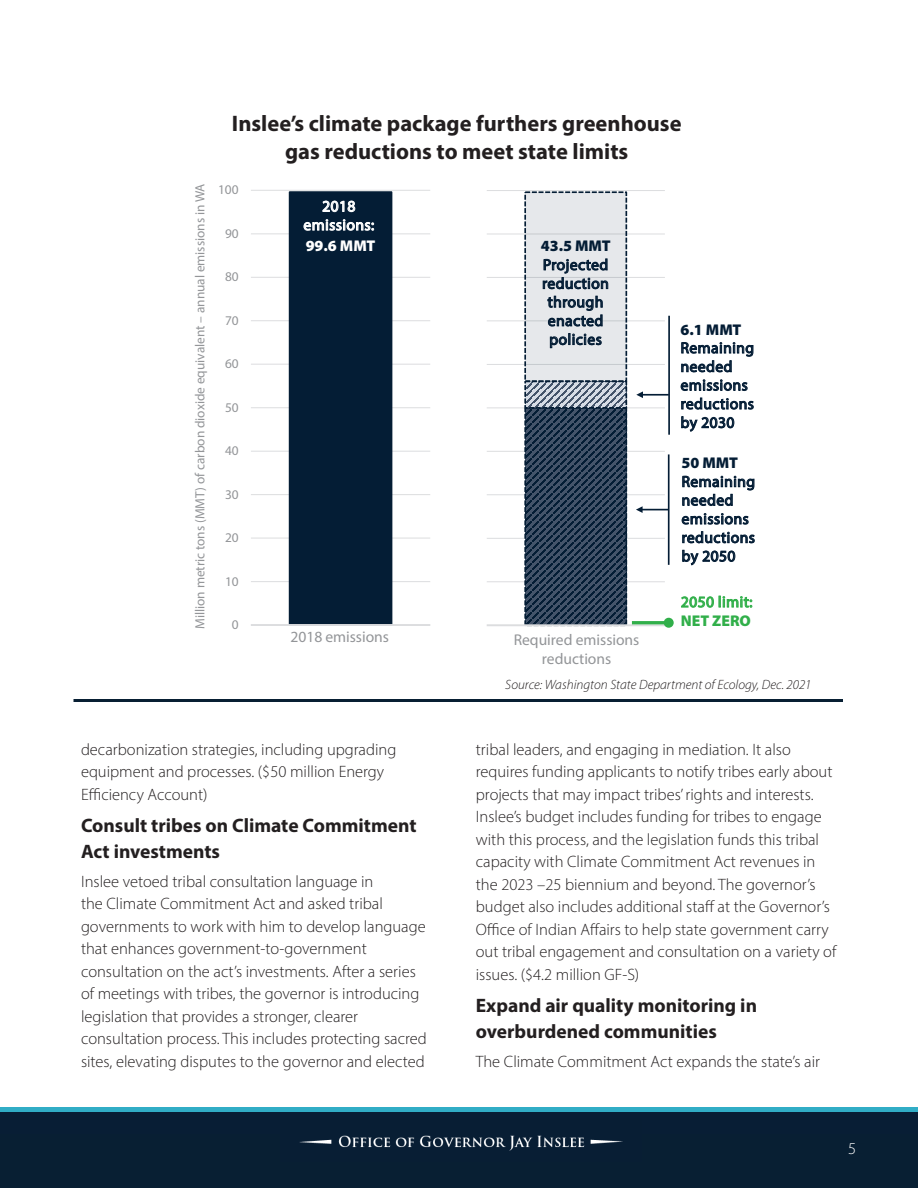
<style>
.page{position:relative;width:918px;height:1188px;background:#fff}
.page>*{position:absolute;margin:0;border:0;box-sizing:border-box;transform-origin:0 0}
.t1{font:700 22.5px/28.5px "Myriad Pro";color:#231f20;text-align:center}
.Heading_1{font:700 19.5px/25.5px "Myriad Pro";color:#231f20}
.Body_text{font:300 16.5px/22.5px "Myriad Pro";color:#231f20}
.t2{font:300 16.5px "Myriad Pro";color:#fff}
.t3{font:15.6px/18.6px "Myriad Pro";letter-spacing:.03em;color:#041d35}
.t4{font:15.6px/18.6px "Myriad Pro";color:#939598;text-align:center}
.t5{font:15.6px/18.8px "Myriad Pro";letter-spacing:.03em;color:#31af4a}
.t6{font:15.6px/18.6px "Myriad Pro";letter-spacing:.025em;color:#fff;text-align:center}
.t7{font:900 15.6px "Myriad Pro";color:#fff}
.t8{font:italic 300 13.5px "Myriad Pro";color:#231f20}
.t9{font:13.35px "Myriad Pro";color:#939598}
.s1{font-weight:900}
</style>
<div class="page">
<div style="left:0;top:1107px;width:918px;height:62px;background:linear-gradient(to right,#31adc6,#31adc6)"></div>
<div style="left:0;top:1113px;width:918px;height:75px;background:#081e35"></div>
<img style="left:299px;top:1135px;width:324px;height:16px">
<hr style="left:487px;top:581px;width:178px;height:1px;background:#dcdddf">
<hr style="left:487px;top:538px;width:178px;height:1px;background:#dcdddf">
<hr style="left:487px;top:494px;width:178px;height:1px;background:#dcdddf">
<hr style="left:487px;top:451px;width:178px;height:1px;background:#dcdddf">
<hr style="left:487px;top:407px;width:178px;height:1px;background:#dcdddf">
<hr style="left:487px;top:364px;width:178px;height:1px;background:#dcdddf">
<hr style="left:487px;top:320px;width:178px;height:1px;background:#dcdddf">
<hr style="left:487px;top:277px;width:178px;height:1px;background:#dcdddf">
<hr style="left:487px;top:234px;width:178px;height:1px;background:#dcdddf">
<hr style="left:487px;top:190px;width:178px;height:1px;background:#dcdddf">
<svg style="left:527px;top:410px;width:97px;height:213px;background:#2b3e55"></svg>
<div style="left:524px;top:407px;width:103px;height:219px;border:2px dashed #041d35"></div>
<svg style="left:527px;top:383px;width:97px;height:23px;background:#9da7b5"></svg>
<div style="left:524px;top:380px;width:103px;height:29px;border:2px dashed #041d35"></div>
<div style="left:525px;top:192px;width:101px;height:189px;background:#e6e8eb"></div>
<div style="left:524px;top:191px;width:103px;height:191px;border:2px dashed #041d35"></div>
<hr style="left:487px;top:624px;width:178px;height:2px;background:#dcdddf">
<hr style="left:251px;top:581px;width:179px;height:1px;background:#dcdddf">
<hr style="left:251px;top:538px;width:179px;height:1px;background:#dcdddf">
<hr style="left:251px;top:494px;width:179px;height:1px;background:#dcdddf">
<hr style="left:251px;top:451px;width:179px;height:1px;background:#dcdddf">
<hr style="left:251px;top:407px;width:179px;height:1px;background:#dcdddf">
<hr style="left:251px;top:364px;width:179px;height:1px;background:#dcdddf">
<hr style="left:251px;top:320px;width:179px;height:1px;background:#dcdddf">
<hr style="left:251px;top:277px;width:179px;height:1px;background:#dcdddf">
<hr style="left:251px;top:233px;width:179px;height:1px;background:#dcdddf">
<hr style="left:251px;top:190px;width:179px;height:1px;background:#dcdddf">
<div style="left:290px;top:192px;width:102px;height:433px;background:#041d35"></div>
<div style="left:289px;top:191px;width:103px;height:435px;border:2px solid #041d35"></div>
<hr style="left:251px;top:624px;width:179px;height:2px;background:#dcdddf">
<svg style="left:636px;top:506px;width:32px;height:7px"></svg>
<hr style="left:668px;top:454px;width:2px;height:111px;background:#041d35">
<hr style="left:642px;top:394px;width:27px;height:2px;background:#041d35">
<svg style="left:636px;top:391px;width:7px;height:7px"></svg>
<hr style="left:668px;top:316px;width:2px;height:119px;background:#041d35">
<hr style="left:632px;top:621px;width:37px;height:3px;background:#31af4a">
<div style="left:664px;top:618px;width:10px;height:10px;background:#31af4a;border-radius:50%"></div>
<hr style="left:74px;top:699px;width:769px;height:3px;background:#081f33">
<p class="t9" style="left:192px;top:629px;width:447px;rotate:-90deg">Million metric tons (MMT) of carbon dioxide equivalent – annual emissions in WA</p>
<p class="t1" style="left:232px;top:108px;width:451px">Inslee’s climate package furthers greenhouse gas reductions to meet state limits</p>
<p class="t9" style="left:218px;top:182px;width:22px">100</p>
<p class="t9" style="left:225px;top:225px;width:15px">90</p>
<p class="t9" style="left:225px;top:269px;width:15px">80</p>
<p class="t9" style="left:225px;top:312px;width:15px">70</p>
<p class="t9" style="left:225px;top:356px;width:15px">60</p>
<p class="t9" style="left:225px;top:399px;width:15px">50</p>
<p class="t9" style="left:225px;top:442px;width:15px">40</p>
<p class="t9" style="left:225px;top:486px;width:15px">30</p>
<p class="t9" style="left:225px;top:529px;width:15px">20</p>
<p class="t9" style="left:225px;top:573px;width:15px">10</p>
<p class="t9" style="left:232px;top:616px;width:8px">0</p>
<p class="t6" style="left:303px;top:197px;width:72px">2018 emissions:</p>
<p class="t7" style="left:306px;top:235px;width:71px">99.6 MMT</p>
<p class="t4" style="left:290px;top:628px;width:100px">2018 emissions</p>
<p class="t3" style="left:541px;top:237px;width:71px;text-align:center"><span class="s1">43.5 MMT<br></span>Projected reduction through enacted policies</p>
<p class="t4" style="left:514px;top:631px;width:127px">Required emissions reductions</p>
<p class="t3" style="left:681px;top:320px;width:75px"><span class="s1">6.1 MMT<br></span>Remaining needed emissions reductions by 2030</p>
<p class="t3" style="left:682px;top:453px;width:75px"><span class="s1">50 MMT<br></span>Remaining needed emissions reductions by 2050</p>
<p class="t5" style="left:681px;top:592px;width:73px">2050 limit:<br><span class="s1">NET ZERO</span></p>
<p class="t8" style="left:505px;top:676px;width:308px">Source: Washington State Department of Ecology, Dec. 2021</p>
<p class="Body_text" style="left:81px;top:738px;width:317px">decarbonization strategies, including upgrading equipment and processes. ($50 million Energy<br>Efficiency Account)</p>
<p class="Heading_1" style="left:81px;top:812px;width:337px">Consult tribes on Climate Commitment<br>Act investments</p>
<p class="Body_text" style="left:81px;top:870px;width:347px">Inslee vetoed tribal consultation language in<br>the Climate Commitment Act and asked tribal governments to work with him to develop language that enhances government-to-government consultation on the act’s investments. After a series of meetings with tribes, the governor is introducing legislation that provides a stronger, clearer consultation process. This includes protecting sacred sites, elevating disputes to the governor and elected</p>
<p class="Body_text" style="left:476px;top:738px;width:362px">tribal leaders, and engaging in mediation. It also requires funding applicants to notify tribes early about projects that may impact tribes’ rights and interests.<br>Inslee’s budget includes funding for tribes to engage with this process, and the legislation funds this tribal capacity with Climate Commitment Act revenues in the 2023 –25 biennium and beyond. The governor’s budget also includes additional staff at the Governor’s Office of Indian Affairs to help state government carry out tribal engagement and consultation on a variety of issues. ($4.2 million GF-S)</p>
<p class="Heading_1" style="left:476px;top:992px;width:283px">Expand air quality monitoring in overburdened communities</p>
<p class="Body_text" style="left:476px;top:1050px;width:346px">The Climate Commitment Act expands the state’s air</p>
<p class="t2" style="left:848px;top:1138px;width:10px">5</p>
</div>
